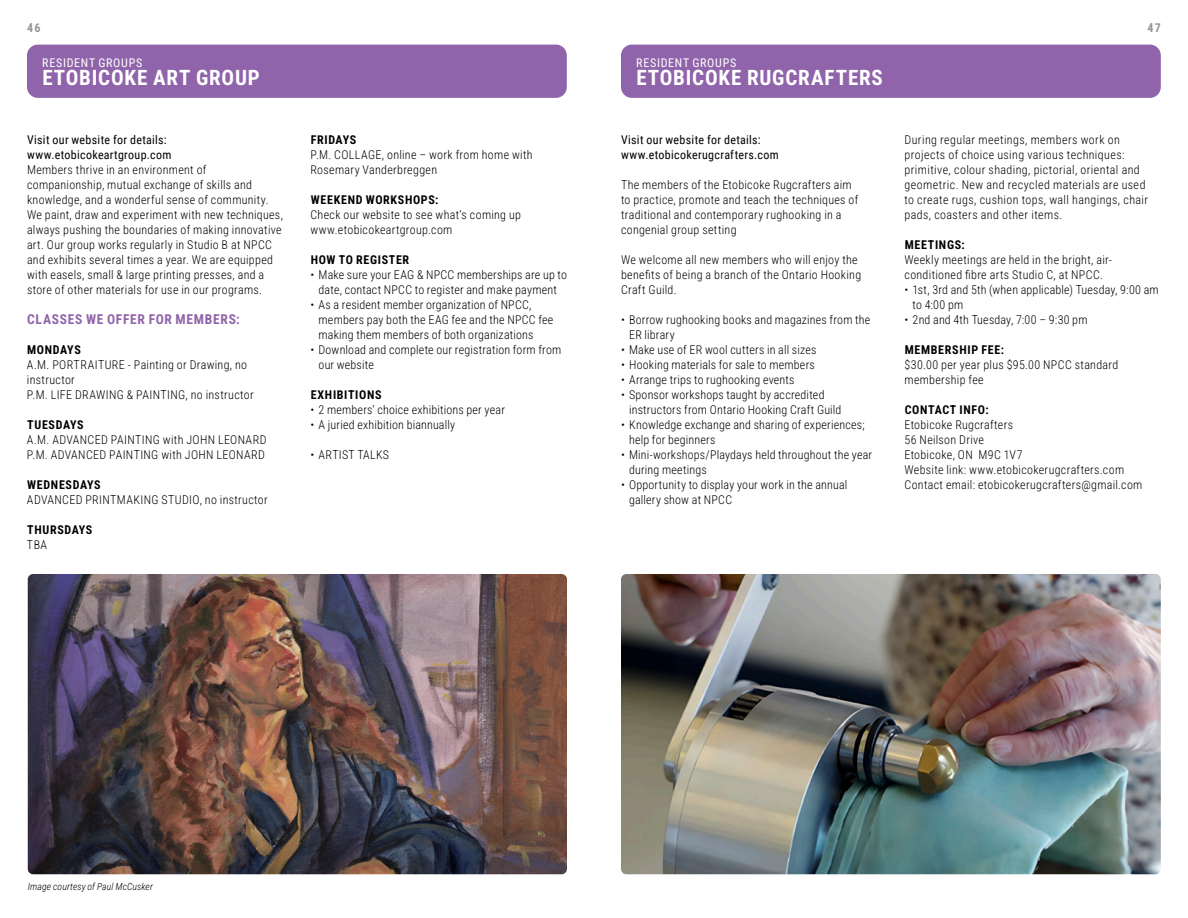
<style>
.page{position:relative;width:1188px;height:918px;background:#fff}
.page>*{position:absolute;margin:0;border:0;box-sizing:border-box;transform-origin:0 0}
.t1{font:700 21px "Roboto Condensed";letter-spacing:.04em;color:#fff}
.t2{font:700 13.5px "Roboto Condensed";letter-spacing:.055em;color:#9064aa}
.t3{font:300 12px/15px "Roboto Condensed";letter-spacing:.025em;color:#000}
.t4{font:700 12px "Roboto Condensed";letter-spacing:.055em;color:#000}
.t5{font:12px/15px "Roboto Condensed";letter-spacing:.025em;color:#000}
.t6{font:12px "Roboto Condensed";letter-spacing:.06em;color:#fff}
.t7{font:700 12px "Roboto Condensed";color:#939498}
.t8{font:italic 300 9.75px "Roboto Condensed";letter-spacing:.01em;color:#000}
</style>
<div class="page">
<div style="left:27px;top:45px;width:540px;height:53px;background:#9064aa;border-radius:11px"></div>
<img style="left:28px;top:574px;width:539px;height:300px">
<div style="left:621px;top:45px;width:540px;height:53px;background:#9064aa;border-radius:11px"></div>
<img style="left:621px;top:574px;width:540px;height:300px">
<p class="t7" style="left:27px;top:20px;width:15px">46</p>
<p class="t7" style="left:1148px;top:20px;width:15px">47</p>
<p class="t6" style="left:42px;top:54px;width:102px">RESIDENT GROUPS</p>
<h1 class="t1" style="left:42px;top:63px;width:219px">ETOBICOKE ART GROUP</h1>
<p class="t6" style="left:636px;top:54px;width:102px">RESIDENT GROUPS</p>
<h1 class="t1" style="left:636px;top:63px;width:248px">ETOBICOKE RUGCRAFTERS</h1>
<h1 class="t1" style="left:747px;top:63px;width:108px">ART GROUP</h1>
<p class="t5" style="left:27px;top:132px;width:146px">Visit our website for details: www.etobicokeartgroup.com</p>
<p class="t3" style="left:27px;top:162px;width:258px">Members thrive in an environment of companionship, mutual exchange of skills and knowledge, and a wonderful sense of community.<br>We paint, draw and experiment with new techniques, always pushing the boundaries of making innovative art. Our group works regularly in Studio B at NPCC and exhibits several times a year. We are equipped with easels, small &amp; large printing presses, and a store of other materials for use in our programs.</p>
<p class="t2" style="left:27px;top:310px;width:214px">CLASSES WE OFFER FOR MEMBERS:</p>
<p class="t4" style="left:27px;top:341px;width:55px">MONDAYS</p>
<p class="t3" style="left:27px;top:357px;width:228px">A.M. PORTRAITURE - Painting or Drawing, no instructor<br>P.M. LIFE DRAWING &amp; PAINTING, no instructor</p>
<p class="t4" style="left:27px;top:416px;width:58px">TUESDAYS</p>
<p class="t3" style="left:27px;top:432px;width:241px">A.M. ADVANCED PAINTING with JOHN LEONARD<br>P.M. ADVANCED PAINTING with JOHN LEONARD</p>
<p class="t4" style="left:27px;top:476px;width:75px">WEDNESDAYS</p>
<p class="t3" style="left:27px;top:492px;width:242px">ADVANCED PRINTMAKING STUDIO, no instructor</p>
<p class="t4" style="left:27px;top:521px;width:67px">THURSDAYS</p>
<p class="t3" style="left:27px;top:537px;width:22px">TBA</p>
<p class="t4" style="left:311px;top:131px;width:47px">FRIDAYS</p>
<p class="t3" style="left:310px;top:147px;width:224px">P.M. COLLAGE, online – work from home with<br>Rosemary Vanderbreggen</p>
<p class="t4" style="left:311px;top:191px;width:129px">WEEKEND WORKSHOPS:</p>
<p class="t3" style="left:310px;top:207px;width:212px">Check our website to see what’s coming up www.etobicokeartgroup.com</p>
<p class="t4" style="left:311px;top:251px;width:100px">HOW TO REGISTER</p>
<p class="t3" style="left:310px;top:267px;width:258px;text-align:center">• Make sure your EAG &amp; NPCC memberships are up to date, contact NPCC to register and make payment</p>
<p class="t3" style="left:319px;top:297px;width:236px;text-indent:-8px">• As a resident member organization of NPCC, members pay both the EAG fee and the NPCC fee making them members of both organizations</p>
<p class="t3" style="left:319px;top:342px;width:244px;text-indent:-8px">• Download and complete our registration form from our website</p>
<p class="t4" style="left:311px;top:386px;width:72px">EXHIBITIONS</p>
<p class="t3" style="left:310px;top:402px;width:196px">• 2 members’ choice exhibitions per year</p>
<p class="t3" style="left:310px;top:417px;width:146px">• A juried exhibition biannually</p>
<p class="t3" style="left:310px;top:447px;width:80px">• ARTIST TALKS</p>
<p class="t5" style="left:621px;top:132px;width:159px">Visit our website for details: www.etobicokerugcrafters.com</p>
<p class="t3" style="left:621px;top:177px;width:239px">The members of the Etobicoke Rugcrafters aim to practice, promote and teach the techniques of traditional and contemporary rughooking in a congenial group setting</p>
<p class="t3" style="left:621px;top:252px;width:242px">We welcome all new members who will enjoy the benefits of being a branch of the Ontario Hooking<br>Craft Guild.</p>
<p class="t3" style="left:629px;top:312px;width:243px;text-indent:-8px">• Borrow rughooking books and magazines from the<br>ER library</p>
<p class="t3" style="left:621px;top:342px;width:197px">• Make use of ER wool cutters in all sizes</p>
<p class="t3" style="left:621px;top:357px;width:195px">• Hooking materials for sale to members</p>
<p class="t3" style="left:621px;top:372px;width:175px">• Arrange trips to rughooking events</p>
<p class="t3" style="left:629px;top:387px;width:214px;text-indent:-8px">• Sponsor workshops taught by accredited instructors from Ontario Hooking Craft Guild</p>
<p class="t3" style="left:629px;top:417px;width:237px;text-indent:-8px">• Knowledge exchange and sharing of experiences; help for beginners</p>
<p class="t3" style="left:629px;top:447px;width:245px;text-indent:-8px">• Mini-workshops/Playdays held throughout the year during meetings</p>
<p class="t3" style="left:629px;top:477px;width:220px;text-indent:-8px">• Opportunity to display your work in the annual gallery show at NPCC</p>
<p class="t3" style="left:904px;top:132px;width:245px">During regular meetings, members work on projects of choice using various techniques: primitive, colour shading, pictorial, oriental and geometric. New and recycled materials are used to create rugs, cushion tops, wall hangings, chair pads, coasters and other items.</p>
<p class="t4" style="left:905px;top:236px;width:62px">MEETINGS:</p>
<p class="t3" style="left:904px;top:252px;width:209px">Weekly meetings are held in the bright, air&shy;conditioned fibre arts Studio C, at NPCC.</p>
<p class="t3" style="left:913px;top:282px;width:248px;text-indent:-8px">• 1st, 3rd and 5th (when applicable) Tuesday, 9:00 am to 4:00 pm</p>
<p class="t3" style="left:904px;top:312px;width:185px">• 2nd and 4th Tuesday, 7:00 – 9:30 pm</p>
<p class="t4" style="left:905px;top:341px;width:101px">MEMBERSHIP FEE:</p>
<p class="t3" style="left:904px;top:357px;width:215px">$30.00 per year plus $95.00 NPCC standard membership fee</p>
<p class="t4" style="left:905px;top:401px;width:86px">CONTACT INFO:</p>
<p class="t3" style="left:904px;top:417px;width:239px">Etobicoke Rugcrafters<br>56 Neilson Drive<br>Etobicoke, ON M9C 1V7<br>Website link: www.etobicokerugcrafters.com<br>Contact email: etobicokerugcrafters@gmail.com</p>
<p class="t8" style="left:28px;top:880px;width:127px">Image courtesy of Paul McCusker</p>
</div>
